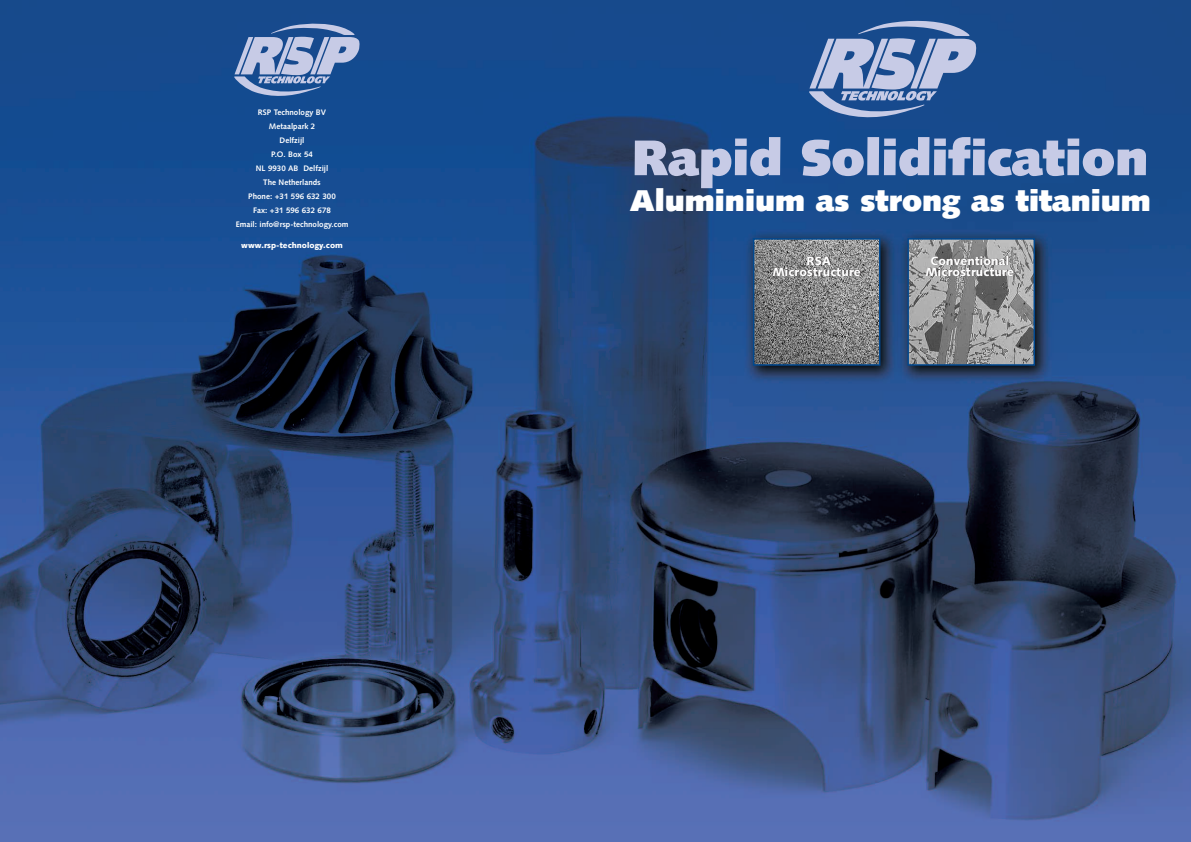
<style>
.page{position:relative;width:1191px;height:842px;background:#fff}
.page>*{position:absolute;margin:0;border:0;box-sizing:border-box;transform-origin:0 0}
.t1{font:900 50px "Syntax";color:#c7cbe6}
.t2{font:900 30px "Syntax";color:#fff}
.t3{font:900 12px/11px "Syntax";color:#fff;text-align:center}
.t4{font:700 8px/14px "Syntax";color:#fff;text-align:center}
.t5{font:900 8px "Syntax";color:#fff}
</style>
<div class="page">
<img style="left:0;top:0;width:1191px;height:842px">
<svg style="left:234px;top:23px;width:126px;height:74px;background:#6785b6"></svg>
<svg style="left:808px;top:20px;width:169px;height:99px;background:#6784b5"></svg>
<img style="left:756px;top:241px;width:121px;height:122px">
<div style="left:753px;top:238px;width:127px;height:128px;border:2px solid #014990"></div>
<img style="left:910px;top:241px;width:122px;height:122px">
<div style="left:907px;top:238px;width:128px;height:128px;border:2px solid #014990"></div>
<p class="t4" style="left:236px;top:106px;width:114px">RSP Technology BV<br>Metaalpark 2<br>Delfzijl<br>P.O. Box 54<br>NL 9930 AB Delfzijl<br>The Netherlands<br>Phone: +31 596 632 300<br>Fax: +31 596 632 678<br>Email: info@rsp-technology.com</p>
<p class="t5" style="left:241px;top:242px;width:103px">www.rsp-technology.com</p>
<h1 class="t1" style="left:632px;top:137px;width:517px">Rapid Solidification</h1>
<h2 class="t2" style="left:630px;top:188px;width:522px">Aluminium as strong as titanium</h2>
<h3 class="t3" style="left:925px;top:256px;width:90px">Conventional<br>Microstructure</h3>
<h3 class="t3" style="left:772px;top:256px;width:90px">RSA<br>Microstructure</h3>
</div>
